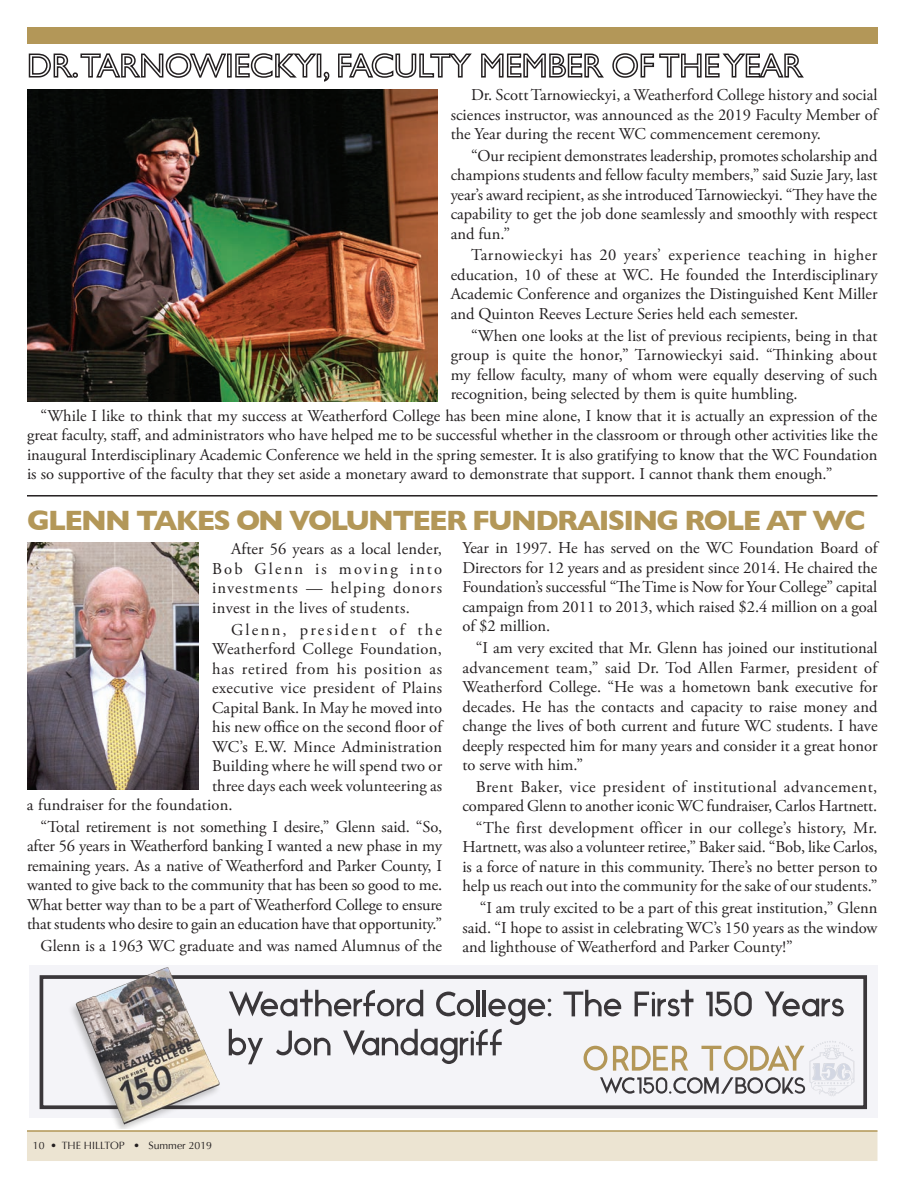
<style>
.page{position:relative;width:918px;height:1188px;background:#fff}
.page>*{position:absolute;margin:0;border:0;box-sizing:border-box;transform-origin:0 0}
.t1{font:700 28.5px "Gill Sans";letter-spacing:-.06em;color:#b39758}
.BodyType{font:16.5px/19.5px "Adobe Garamond Pro";color:#231f20;text-align:justify}
.BodyType-2{font:16.5px "Adobe Garamond Pro";letter-spacing:.025em;color:#231f20}
.BodyType-3{font:16.5px "Adobe Garamond Pro";letter-spacing:.02em;color:#231f20}
.BodyType-4{font:16.5px "Adobe Garamond Pro";letter-spacing:.045em;color:#231f20}
.BodyType-5{font:16.5px "Adobe Garamond Pro";letter-spacing:.14em;color:#231f20}
.t2{font:10.5px "Optima";color:#231f20}
</style>
<div class="page">
<div style="left:27px;top:1131px;width:851px;height:30px;background:#ece4d2"></div>
<hr style="left:27px;top:1130px;width:851px;height:2px;background:#b39758">
<div style="left:29px;top:966px;width:849px;height:152px;background:#f4f4f8"></div>
<img style="left:809px;top:1041px;width:46px;height:55px">
<div style="left:40px;top:975px;width:827px;height:134px;border:4px solid #3a373a"></div>
<img style="left:65px;top:965px;width:177px;height:164px">
<svg style="left:584px;top:1046px;width:23px;height:25px"></svg>
<svg style="left:613px;top:1046px;width:75px;height:25px"></svg>
<svg style="left:701px;top:1046px;width:104px;height:25px"></svg>
<svg style="left:600px;top:1077px;width:205px;height:17px"></svg>
<svg style="left:563px;top:990px;width:58px;height:26px"></svg>
<svg style="left:635px;top:990px;width:58px;height:26px"></svg>
<svg style="left:706px;top:992px;width:46px;height:24px"></svg>
<svg style="left:765px;top:991px;width:79px;height:25px"></svg>
<svg style="left:229px;top:990px;width:322px;height:74px"></svg>
<img style="left:27px;top:90px;width:410px;height:312px">
<div style="left:27px;top:27px;width:851px;height:17px;background:#b39758"></div>
<svg style="left:28px;top:53px;width:199px;height:25px"></svg>
<div style="left:227px;top:54px;width:5px;height:24px;border:2px solid #231f20"></div>
<svg style="left:235px;top:53px;width:95px;height:29px"></svg>
<svg style="left:338px;top:53px;width:134px;height:25px"></svg>
<svg style="left:481px;top:53px;width:123px;height:25px"></svg>
<svg style="left:612px;top:53px;width:192px;height:25px"></svg>
<hr style="left:27px;top:495px;width:851px;height:2px;background:#231f20">
<img style="left:27px;top:543px;width:172px;height:247px">
<p class="BodyType" style="left:451px;top:86px;width:428px;text-indent:20px">Dr. Scott Tarnowieckyi, a Weatherford College history and social sciences instructor, was announced as the 2019 Faculty Member of the Year during the recent WC commencement ceremony.</p>
<p class="BodyType" style="left:451px;top:146px;width:428px;text-indent:20px">“Our recipient demonstrates leadership, promotes scholarship and champions students and fellow faculty members,” said Suzie Jary, last year’s award recipient, as she introduced Tarnowieckyi. “They have the capability to get the job done seamlessly and smoothly with respect and fun.”</p>
<p class="BodyType" style="left:451px;top:246px;width:428px;text-indent:20px">Tarnowieckyi has 20 years’ experience teaching in higher education, 10 of these at WC. He founded the Interdisciplinary Academic Conference and organizes the Distinguished Kent Miller and Quinton Reeves Lecture Series held each semester.</p>
<p class="BodyType" style="left:451px;top:326px;width:428px;text-indent:20px">“When one looks at the list of previous recipients, being in that group is quite the honor,” Tarnowieckyi said. “Thinking about my fellow faculty, many of whom were equally deserving of such recognition, being selected by them is quite humbling.</p>
<p class="BodyType" style="left:27px;top:406px;width:852px;text-indent:13px">“While I like to think that my success at Weatherford College has been mine alone, I know that it is actually an expression of the great faculty, staff, and administrators who have helped me to be successful whether in the classroom or through other activities like the inaugural Interdisciplinary Academic Conference we held in the spring semester. It is also gratifying to know that the WC Foundation is so supportive of the faculty that they set aside a monetary award to demonstrate that support. I cannot thank them enough.”</p>
<p class="t1" style="left:27px;top:498px;width:840px">GLENN TAKES ON VOLUNTEER FUNDRAISING ROLE AT WC</p>
<p class="BodyType" style="left:462px;top:539px;width:417px">Year in 1997. He has served on the WC Foundation Board of Directors for 12 years and as president since 2014. He chaired the Foundation’s successful “The Time is Now for Your College” capital campaign from 2011 to 2013, which raised $2.4 million on a goal of $2 million.</p>
<p class="BodyType" style="left:462px;top:639px;width:417px;text-indent:13px">“I am very excited that Mr. Glenn has joined our institutional advancement team,” said Dr. Tod Allen Farmer, president of Weatherford College. “He was a hometown bank executive for decades. He has the contacts and capacity to raise money and change the lives of both current and future WC students. I have deeply respected him for many years and consider it a great honor to serve with him.”</p>
<p class="BodyType" style="left:462px;top:777px;width:417px;text-align:right">Brent Baker, vice president of institutional advancement, compared Glenn to another iconic WC fundraiser, Carlos Hartnett.</p>
<p class="BodyType" style="left:462px;top:818px;width:417px;text-indent:13px">“The first development officer in our college’s history, Mr.<br>Hartnett, was also a volunteer retiree,” Baker said. “Bob, like Carlos, is a force of nature in this community. There’s no better person to help us reach out into the community for the sake of our students.”</p>
<p class="BodyType" style="left:462px;top:899px;width:417px;text-indent:17px">“I am truly excited to be a part of this great institution,” Glenn said. “I hope to assist in celebrating WC’s 150 years as the window and lighthouse of Weatherford and Parker County!”</p>
<p class="BodyType" style="left:212px;top:540px;width:231px;text-indent:19px">After 56 years as a local lender, Bob Glenn is moving into investments — helping donors invest in the lives of students.</p>
<p class="BodyType-5" style="left:231px;top:620px;width:213px">Glenn, president of the</p>
<p class="BodyType-3" style="left:212px;top:639px;width:231px">Weatherford College Foundation,</p>
<p class="BodyType-4" style="left:212px;top:659px;width:232px">has retired from his position as</p>
<p class="BodyType-2" style="left:212px;top:678px;width:231px">executive vice president of Plains</p>
<p class="BodyType" style="left:212px;top:698px;width:231px">Capital Bank. In May he moved into</p>
<p class="BodyType" style="left:212px;top:718px;width:232px">his new office on the second floor of</p>
<p class="BodyType" style="left:212px;top:737px;width:231px">WC’s E.W. Mince Administration</p>
<p class="BodyType" style="left:212px;top:757px;width:232px">Building where he will spend two or</p>
<p class="BodyType" style="left:212px;top:776px;width:232px">three days each week volunteering as</p>
<p class="BodyType" style="left:27px;top:796px;width:207px">a fundraiser for the foundation.</p>
<p class="BodyType" style="left:27px;top:817px;width:417px;text-indent:13px">“Total retirement is not something I desire,” Glenn said. “So, after 56 years in Weatherford banking I wanted a new phase in my remaining years. As a native of Weatherford and Parker County, I wanted to give back to the community that has been so good to me.<br>What better way than to be a part of Weatherford College to ensure that students who desire to gain an education have that opportunity.”</p>
<p class="BodyType" style="left:40px;top:937px;width:403px">Glenn is a 1963 WC graduate and was named Alumnus of the</p>
<p class="t2" style="left:33px;top:1140px;width:181px">10 • THE HILLTOP • Summer 2019</p>
</div>
